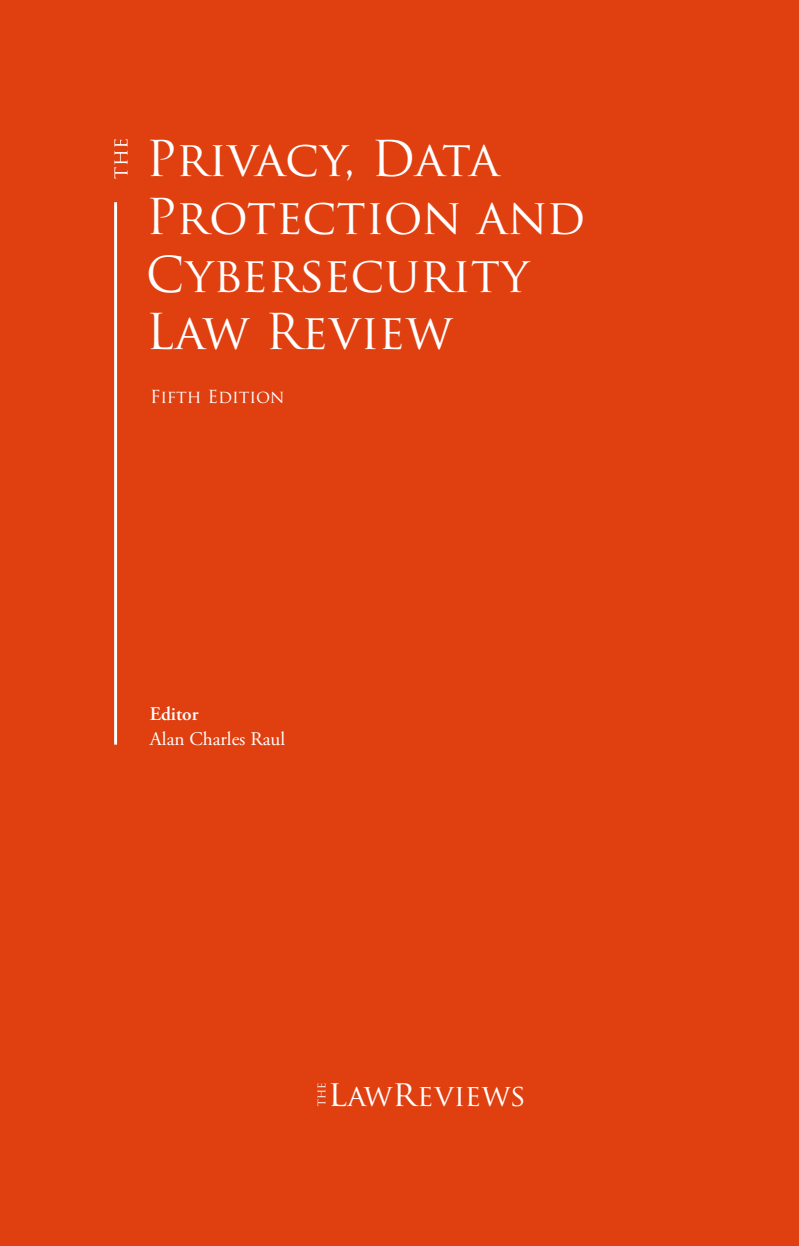
<style>
.page{position:relative;width:799px;height:1246px;background:#fff}
.page>*{position:absolute;margin:0;border:0;box-sizing:border-box;transform-origin:0 0}
.t1{font:48.12px/57.8px "Trajan Pro";color:#fff}
.t2{font:29.75px "Trajan Pro";color:#fff}
.t3{font:19.25px "Adobe Garamond Pro";color:#fff}
.t4{font:600 19.25px "Adobe Garamond Pro";color:#fff}
.t5{font:17.5px "Trajan Pro";color:#fff}
.s1{font-size:35.7px}
</style>
<div class="page">
<div style="left:0;top:0;width:799px;height:1245px;background:#e03f10"></div>
<svg style="left:114px;top:139px;width:14px;height:40px"></svg>
<hr style="left:114px;top:202px;width:3px;height:542px;background:#fff">
<svg style="left:317px;top:1083px;width:8px;height:22px"></svg>
<p class="t1" style="left:146px;top:129px;width:441px">Privacy, Data<br>Protection and<br>Cybersecurity<br>Law Review</p>
<p class="t5" style="left:150px;top:386px;width:136px">Fifth Edition</p>
<p class="t4" style="left:150px;top:702px;width:50px">Editor</p>
<p class="t3" style="left:150px;top:726px;width:137px">Alan Charles Raul</p>
<p class="t2" style="left:328px;top:1076px;width:199px"><span class="s1">l</span>aw<span class="s1">r</span>eviews</p>
</div>
